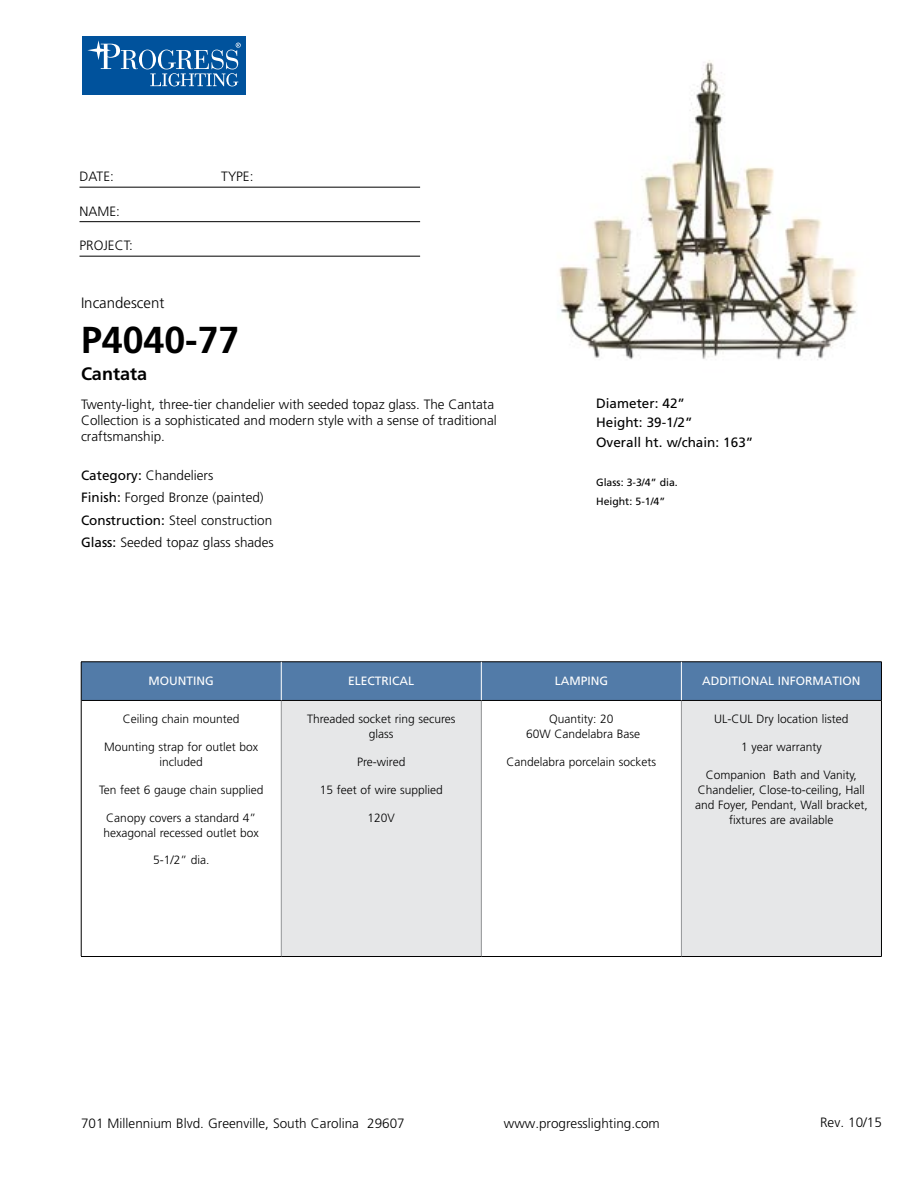
<style>
.page{position:relative;width:918px;height:1188px;background:#fff}
.page>*{position:absolute;margin:0;border:0;box-sizing:border-box;transform-origin:0 0}
.t1{font:700 37.5px "Frutiger";color:#000}
.t2{font:700 18px "Frutiger";color:#000}
.t3{font:300 15px "Frutiger";color:#000}
.t4{font:300 13.5px/22.5px "Frutiger";color:#000}
.t5{font:13.5px/19.5px "Frutiger";color:#000}
.t6{font:300 12px/15px "Frutiger";color:#000;text-align:center}
.t7{font:12px "Frutiger";color:#fff}
.t8{font:10.5px/19.5px "Frutiger";color:#000}
.s1{font-weight:400}
</style>
<div class="page">
<div style="left:82px;top:36px;width:164px;height:59px;background:#00529c"></div>
<svg style="left:139px;top:50px;width:17px;height:19px"></svg>
<div style="left:142px;top:50px;width:11px;height:19px;background:#00529c;border-radius:50%"></div>
<svg style="left:87px;top:40px;width:51px;height:29px"></svg>
<svg style="left:150px;top:43px;width:91px;height:43px"></svg>
<hr style="left:80px;top:187px;width:340px;height:1px;background:#000">
<hr style="left:80px;top:221px;width:340px;height:1px;background:#000">
<hr style="left:80px;top:256px;width:340px;height:1px;background:#000">
<div style="left:82px;top:663px;width:799px;height:37px;background:#527ba8"></div>
<div style="left:281px;top:700px;width:200px;height:257px;background:#e6e7e8"></div>
<div style="left:681px;top:700px;width:200px;height:257px;background:#e6e7e8"></div>
<hr style="left:281px;top:701px;width:1px;height:255px;background:#939598">
<hr style="left:481px;top:701px;width:1px;height:255px;background:#939598">
<hr style="left:681px;top:701px;width:1px;height:255px;background:#939598">
<hr style="left:81px;top:700px;width:200px;height:1px;background:#000">
<hr style="left:281px;top:700px;width:200px;height:1px;background:#000">
<hr style="left:481px;top:700px;width:200px;height:1px;background:#000">
<hr style="left:681px;top:700px;width:200px;height:1px;background:#000">
<hr style="left:81px;top:956px;width:200px;height:1px;background:#000">
<hr style="left:281px;top:956px;width:200px;height:1px;background:#000">
<hr style="left:481px;top:956px;width:200px;height:1px;background:#000">
<hr style="left:681px;top:956px;width:201px;height:1px;background:#000">
<hr style="left:81px;top:662px;width:200px;height:1px;background:#000">
<hr style="left:81px;top:662px;width:1px;height:38px;background:#000">
<hr style="left:281px;top:662px;width:200px;height:1px;background:#000">
<hr style="left:481px;top:662px;width:200px;height:1px;background:#000">
<hr style="left:681px;top:662px;width:201px;height:1px;background:#000">
<hr style="left:881px;top:662px;width:1px;height:38px;background:#000">
<hr style="left:81px;top:700px;width:1px;height:256px;background:#000">
<hr style="left:881px;top:700px;width:1px;height:256px;background:#000">
<hr style="left:281px;top:662px;width:1px;height:38px;background:#fff">
<hr style="left:681px;top:662px;width:1px;height:38px;background:#fff">
<hr style="left:481px;top:662px;width:1px;height:38px;background:#fff">
<img style="left:559px;top:60px;width:298px;height:300px">
<p class="t4" style="left:80px;top:165px;width:36px">DATE:</p>
<p class="t4" style="left:221px;top:165px;width:34px">TYPE:</p>
<p class="t4" style="left:80px;top:200px;width:42px">NAME:</p>
<p class="t4" style="left:80px;top:234px;width:55px">PROJECT:</p>
<p class="t3" style="left:81px;top:295px;width:85px">Incandescent</p>
<h1 class="t1" style="left:81px;top:318px;width:160px">P4040-77</h1>
<h2 class="t2" style="left:81px;top:364px;width:68px">Cantata</h2>
<p class="t4" style="left:81px;top:396px;width:417px;line-height:16.2px">Twenty-light, three-tier chandelier with seeded topaz glass. The Cantata<br>Collection is a sophisticated and modern style with a sense of traditional craftsmanship.</p>
<p class="t4" style="left:81px;top:464px;width:194px"><span class="s1">Category:</span> Chandeliers<br><span class="s1">Finish:</span> Forged Bronze (painted)<br><span class="s1">Construction:</span> Steel construction<br><span class="s1">Glass:</span> Seeded topaz glass shades</p>
<p class="t5" style="left:596px;top:393px;width:159px">Diameter: 42”<br>Height: 39-1/2”<br>Overall ht. w/chain: 163”</p>
<p class="t8" style="left:596px;top:472px;width:83px">Glass: 3-3/4” dia.<br>Height: 5-1/4”</p>
<p class="t7" style="left:149px;top:673px;width:67px">MOUNTING</p>
<p class="t7" style="left:348px;top:673px;width:68px">ELECTRICAL</p>
<p class="t7" style="left:555px;top:673px;width:55px">LAMPING</p>
<p class="t7" style="left:702px;top:673px;width:160px">ADDITIONAL INFORMATION</p>
<p class="t6" style="left:123px;top:712px;width:118px">Ceiling chain mounted</p>
<p class="t6" style="left:104px;top:739px;width:156px">Mounting strap for outlet box included</p>
<p class="t6" style="left:99px;top:782px;width:166px">Ten feet 6 gauge chain supplied</p>
<p class="t6" style="left:103px;top:810px;width:157px;text-align:left">Canopy covers a standard 4” hexagonal recessed outlet box</p>
<p class="t6" style="left:153px;top:853px;width:58px">5-1/2” dia.</p>
<p class="t6" style="left:307px;top:712px;width:150px">Threaded socket ring secures glass</p>
<p class="t6" style="left:357px;top:754px;width:50px">Pre-wired</p>
<p class="t6" style="left:320px;top:782px;width:125px">15 feet of wire supplied</p>
<p class="t6" style="left:368px;top:810px;width:29px">120V</p>
<p class="t6" style="left:714px;top:712px;width:136px">UL-CUL Dry location listed</p>
<p class="t6" style="left:741px;top:740px;width:82px">1 year warranty</p>
<p class="t6" style="left:695px;top:767px;width:174px">Companion Bath and Vanity,<br>Chandelier, Close-to-ceiling, Hall and Foyer, Pendant, Wall bracket, fixtures are available</p>
<p class="t6" style="left:526px;top:712px;width:116px">Quantity: 20<br>60W Candelabra Base</p>
<p class="t6" style="left:506px;top:754px;width:151px">Candelabra porcelain sockets</p>
<p class="t4" style="left:81px;top:1112px;width:325px">701 Millennium Blvd. Greenville, South Carolina 29607</p>
<p class="t4" style="left:504px;top:1112px;width:158px">www.progresslighting.com</p>
<p class="t4" style="left:820px;top:1111px;width:63px">Rev. 10/15</p>
</div>
